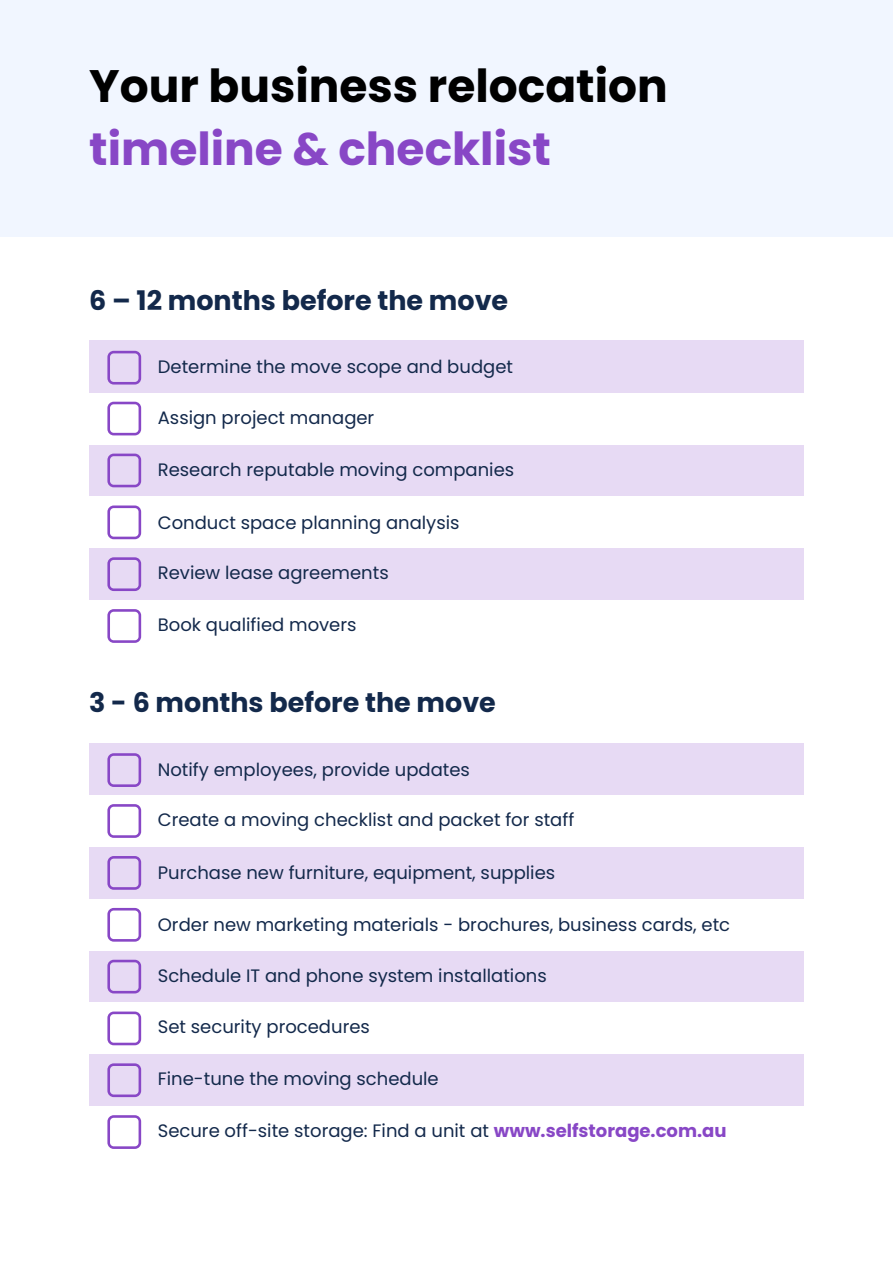
<style>
.page{position:relative;width:893px;height:1264px;background:#fff}
.page>*{position:absolute;margin:0;border:0;box-sizing:border-box;transform-origin:0 0}
.t1{font:700 45.45px/63.2px "Poppins";color:#000}
.t2{font:700 27px "Poppins";color:#13294b}
.t3{font:18px "Poppins";color:#13294b}
.s1{color:#8847c6}
.s2{font-weight:700;color:#8847c6}
</style>
<div class="page">
<div style="left:0;top:0;width:892px;height:237px;background:#f1f6ff"></div>
<div style="left:89px;top:341px;width:714px;height:311px;background:#e7daf4"></div>
<div style="left:89px;top:600px;width:714px;height:52px;background:#fff"></div>
<div style="left:89px;top:392px;width:714px;height:52px;background:#fff"></div>
<div style="left:89px;top:496px;width:714px;height:52px;background:#fff"></div>
<svg style="left:107px;top:351px;width:34px;height:33px"></svg>
<svg style="left:107px;top:402px;width:34px;height:33px"></svg>
<svg style="left:107px;top:453px;width:34px;height:34px"></svg>
<svg style="left:107px;top:505px;width:34px;height:34px"></svg>
<svg style="left:107px;top:557px;width:34px;height:34px"></svg>
<svg style="left:107px;top:609px;width:34px;height:34px"></svg>
<div style="left:89px;top:743px;width:714px;height:414px;background:#e7daf4"></div>
<div style="left:89px;top:1002px;width:714px;height:52px;background:#fff"></div>
<div style="left:89px;top:795px;width:714px;height:52px;background:#fff"></div>
<div style="left:89px;top:898px;width:714px;height:52px;background:#fff"></div>
<div style="left:89px;top:1106px;width:714px;height:51px;background:#fff"></div>
<svg style="left:107px;top:753px;width:34px;height:34px"></svg>
<svg style="left:107px;top:804px;width:34px;height:33px"></svg>
<svg style="left:107px;top:856px;width:34px;height:33px"></svg>
<svg style="left:107px;top:907px;width:34px;height:34px"></svg>
<svg style="left:107px;top:959px;width:34px;height:34px"></svg>
<svg style="left:107px;top:1011px;width:34px;height:34px"></svg>
<svg style="left:107px;top:1063px;width:34px;height:34px"></svg>
<svg style="left:107px;top:1115px;width:34px;height:33px"></svg>
<p class="t1" style="left:89px;top:55px;width:580px">Your business relocation <span class="s1">timeline &amp; checklist</span></p>
<p class="t2" style="left:89px;top:281px;width:420px">6 – 12 months before the move</p>
<p class="t3" style="left:158px;top:354px;width:357px">Determine the move scope and budget</p>
<p class="t3" style="left:158px;top:405px;width:218px">Assign project manager</p>
<p class="t3" style="left:158px;top:457px;width:358px">Research reputable moving companies</p>
<p class="t3" style="left:158px;top:510px;width:303px">Conduct space planning analysis</p>
<p class="t3" style="left:158px;top:560px;width:232px">Review lease agreements</p>
<p class="t3" style="left:158px;top:612px;width:200px">Book qualified movers</p>
<p class="t2" style="left:89px;top:683px;width:408px">3 - 6 months before the move</p>
<p class="t3" style="left:158px;top:756px;width:313px">Notify employees, provide updates</p>
<p class="t3" style="left:158px;top:807px;width:418px">Create a moving checklist and packet for staff</p>
<p class="t3" style="left:158px;top:859px;width:399px">Purchase new furniture, equipment, supplies</p>
<p class="t3" style="left:158px;top:912px;width:574px">Order new marketing materials - brochures, business cards, etc</p>
<p class="t3" style="left:158px;top:962px;width:390px">Schedule IT and phone system installations</p>
<p class="t3" style="left:158px;top:1014px;width:213px">Set security procedures</p>
<p class="t3" style="left:158px;top:1066px;width:282px">Fine-tune the moving schedule</p>
<p class="t3" style="left:158px;top:1117px;width:570px">Secure off-site storage: Find a unit at <span class="s2">www.selfstorage.com.au</span></p>
</div>
